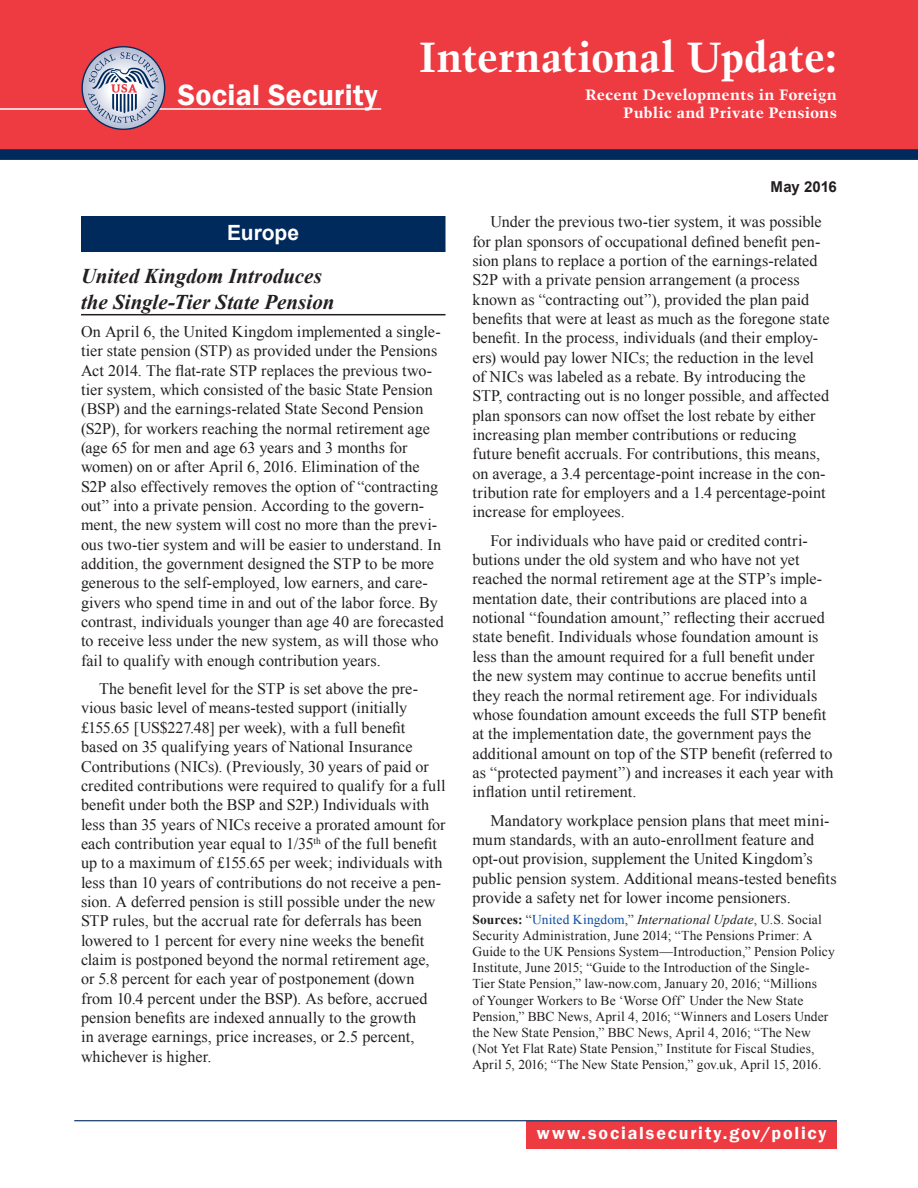
<style>
.page{position:relative;width:918px;height:1188px;background:#fff}
.page>*{position:absolute;margin:0;border:0;box-sizing:border-box;transform-origin:0 0}
.t1{font:700 42px "Trump Mediaeval";color:#fff}
.t2{font:600 30px "Franklin Gothic";letter-spacing:.01em;color:#fff}
.Heading2{font:italic 700 21px/25.2px "Times New Roman";color:#231f20}
.Heading1__Section{font:700 21px "Arial";color:#fff}
.Front_Page_URL{font:600 18px "Franklin Gothic";letter-spacing:.1em;color:#fff}
.Para{font:16.2px/19.4px "Times New Roman";letter-spacing:.005em;color:#231f20}
.ParaFirst{font:16.2px/19.4px "Times New Roman";color:#231f20}
.t3{font:700 15px/18px "Trump Mediaeval";letter-spacing:.005em;color:#fff;text-align:right;scale:1.1 1}
.t4{font:700 15px "Arial";letter-spacing:-.005em;color:#231f20}
.Source{font:13.5px/16.2px "Times New Roman";letter-spacing:.005em;color:#231f20}
.s1{font-weight:700}
.s2{color:#0d4da1}
.s3{font-style:italic}
</style>
<div class="page">
<div style="left:0;top:0;width:918px;height:160px;background:#ee3a41"></div>
<div style="left:0;top:149px;width:918px;height:11px;background:#00295c"></div>
<div style="left:526px;top:1121px;width:311px;height:28px;background:#ee3a41"></div>
<hr style="left:74px;top:1120px;width:763px;height:1px;background:#00295c">
<hr style="left:0;top:108px;width:381px;height:2px;background:#fff">
<svg style="left:82px;top:47px;width:83px;height:82px"></svg>
<svg style="left:88px;top:52px;width:71px;height:71px;background:#afadc0"></svg>
<div style="left:81px;top:216px;width:365px;height:36px;background:#00295c"></div>
<hr style="left:81px;top:314px;width:365px;height:1px;background:#231f20">
<h2 class="t2" style="left:178px;top:77px;width:202px">Social Security</h2>
<h1 class="t1" style="left:420px;top:31px;width:419px">International Update:</h1>
<p class="t3" style="left:585px;top:86px;width:231px">Recent Developments in Foreign<br>Public and Private Pensions</p>
<p class="t4" style="left:771px;top:177px;width:68px">May 2016</p>
<p class="Heading1__Section" style="left:227px;top:219px;width:74px">Europe</p>
<p class="Heading2" style="left:81px;top:263px;width:255px">United Kingdom Introduces the Single-Tier State Pension</p>
<p class="ParaFirst" style="left:81px;top:322px;width:364px">On April 6, the United Kingdom implemented a single&shy;tier state pension (STP) as provided under the Pensions Act 2014. The flat-rate STP replaces the previous two&shy;tier system, which consisted of the basic State Pension (BSP) and the earnings-related State Second Pension (S2P), for workers reaching the normal retirement age (age 65 for men and age 63 years and 3 months for women) on or after April 6, 2016. Elimination of the S2P also effectively removes the option of “contracting out” into a private pension. According to the govern&shy;ment, the new system will cost no more than the previ&shy;ous two-tier system and will be easier to understand. In addition, the government designed the STP to be more generous to the self-employed, low earners, and care&shy;givers who spend time in and out of the labor force. By contrast, individuals younger than age 40 are forecasted to receive less under the new system, as will those who fail to qualify with enough contribution years.</p>
<p class="Para" style="left:81px;top:679px;width:366px;text-indent:18px">The benefit level for the STP is set above the pre&shy;vious basic level of means-tested support (initially £155.65 [US$227.48] per week), with a full benefit based on 35 qualifying years of National Insurance Contributions (NICs). (Previously, 30 years of paid or credited contributions were required to qualify for a full benefit under both the BSP and S2P.) Individuals with less than 35 years of NICs receive a prorated amount for each contribution year equal to 1/35<sup>th</sup> of the full benefit up to a maximum of £155.65 per week; individuals with less than 10 years of contributions do not receive a pen&shy;sion. A deferred pension is still possible under the new STP rules, but the accrual rate for deferrals has been lowered to 1 percent for every nine weeks the benefit claim is postponed beyond the normal retirement age, or 5.8 percent for each year of postponement (down from 10.4 percent under the BSP). As before, accrued pension benefits are indexed annually to the growth<br>in average earnings, price increases, or 2.5 percent, whichever is higher.</p>
<p class="Para" style="left:472px;top:212px;width:358px;text-indent:18px">Under the previous two-tier system, it was possible for plan sponsors of occupational defined benefit pen&shy;sion plans to replace a portion of the earnings-related S2P with a private pension arrangement (a process known as “contracting out”), provided the plan paid benefits that were at least as much as the foregone state benefit. In the process, individuals (and their employ&shy;ers) would pay lower NICs; the reduction in the level of NICs was labeled as a rebate. By introducing the STP, contracting out is no longer possible, and affected plan sponsors can now offset the lost rebate by either increasing plan member contributions or reducing future benefit accruals. For contributions, this means, on average, a 3.4 percentage-point increase in the con&shy;tribution rate for employers and a 1.4 percentage-point increase for employees.</p>
<p class="Para" style="left:472px;top:530px;width:363px;text-indent:18px">For individuals who have paid or credited contri&shy;butions under the old system and who have not yet reached the normal retirement age at the STP’s imple&shy;mentation date, their contributions are placed into a notional “foundation amount,” reflecting their accrued state benefit. Individuals whose foundation amount is less than the amount required for a full benefit under the new system may continue to accrue benefits until they reach the normal retirement age. For individuals whose foundation amount exceeds the full STP benefit at the implementation date, the government pays the additional amount on top of the STP benefit (referred to as “protected payment”) and increases it each year with inflation until retirement.</p>
<p class="Para" style="left:472px;top:810px;width:366px;text-indent:18px">Mandatory workplace pension plans that meet mini&shy;mum standards, with an auto-enrollment feature and opt-out provision, supplement the United Kingdom’s public pension system. Additional means-tested benefits provide a safety net for lower income pensioners.</p>
<p class="Source" style="left:472px;top:911px;width:364px"><span class="s1">Sources:</span> “<span class="s2">United Kingdom</span>,” <span class="s3">International Update</span>, U.S. Social Security Administration, June 2014; “The Pensions Primer: A Guide to the UK Pensions System—Introduction,” Pension Policy Institute, June 2015; “Guide to the Introduction of the Single-Tier State Pension,” law-now.com, January 20, 2016; “Millions<br>of Younger Workers to Be ‘Worse Off’ Under the New State Pension,” BBC News, April 4, 2016; “Winners and Losers Under the New State Pension,” BBC News, April 4, 2016; “The New (Not Yet Flat Rate) State Pension,” Institute for Fiscal Studies, April 5, 2016; “The New State Pension,” gov.uk, April 15, 2016.</p>
<p class="Front_Page_URL" style="left:537px;top:1122px;width:291px">www.socialsecurity.gov/policy</p>
</div>
